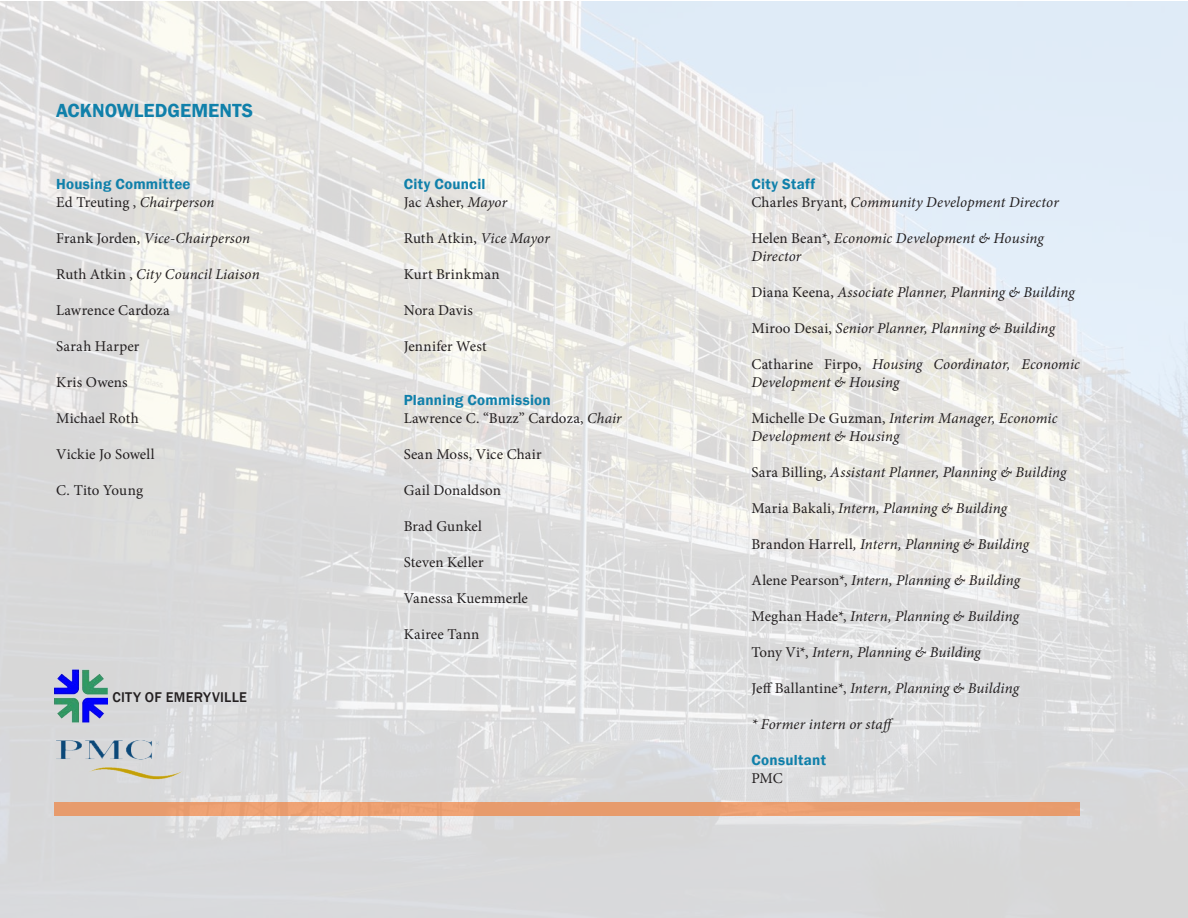
<style>
.page{position:relative;width:1188px;height:918px;background:#fff}
.page>*{position:absolute;margin:0;border:0;box-sizing:border-box;transform-origin:0 0}
.Head_1{font:600 19.5px "Franklin Gothic";color:#1080aa}
.Body{font:italic 15px/18px "Minion Pro";letter-spacing:.005em;color:#231f20}
.Body-2{font:15px "Minion Pro";letter-spacing:.005em;color:#231f20}
.Head_3{font:600 15px "Franklin Gothic";letter-spacing:.02em;color:#1080aa}
.Body-3{font:15px "Minion Pro";letter-spacing:.025em;color:#231f20}
.t1{font:500 14.55px "Franklin Gothic";letter-spacing:.02em;color:#231f20}
.s1{font-style:italic}
.s2{font-style:normal}
</style>
<div class="page">
<img style="left:0;top:1px;width:1188px;height:917px">
<div style="left:54px;top:802px;width:1026px;height:14px;background:#e89c6e"></div>
<img style="left:54px;top:669px;width:53px;height:54px">
<img style="left:54px;top:737px;width:128px;height:46px">
<p class="Head_1" style="left:56px;top:98px;width:199px">ACKNOWLEDGEMENTS</p>
<p class="Head_3" style="left:56px;top:175px;width:136px">Housing Committee</p>
<p class="Body-2" style="left:56px;top:192px;width:160px">Ed Treuting , <span class="s1">Chairperson</span></p>
<p class="Body" style="left:56px;top:229px;width:196px"><span class="s2">Frank Jorden,</span> Vice-Chairperson</p>
<p class="Body" style="left:56px;top:265px;width:205px"><span class="s2">Ruth Atkin ,</span> City Council Liaison</p>
<p class="Body-2" style="left:56px;top:300px;width:115px">Lawrence Cardoza</p>
<p class="Body-2" style="left:56px;top:336px;width:85px">Sarah Harper</p>
<p class="Body-2" style="left:56px;top:372px;width:73px">Kris Owens</p>
<p class="Body-2" style="left:56px;top:408px;width:84px">Michael Roth</p>
<p class="Body-2" style="left:56px;top:444px;width:100px">Vickie Jo Sowell</p>
<p class="Body-2" style="left:56px;top:480px;width:88px">C. Tito Young</p>
<p class="t1" style="left:112px;top:688px;width:136px">CITY OF EMERYVILLE</p>
<p class="Head_3" style="left:404px;top:175px;width:83px">City Council</p>
<p class="Body-2" style="left:404px;top:192px;width:105px">Jac Asher, <span class="s1">Mayor</span></p>
<p class="Body-3" style="left:404px;top:228px;width:148px">Ruth Atkin, <span class="s1">Vice Mayor</span></p>
<p class="Body-3" style="left:404px;top:264px;width:97px">Kurt Brinkman</p>
<p class="Body-2" style="left:404px;top:300px;width:71px">Nora Davis</p>
<p class="Body-2" style="left:404px;top:336px;width:84px">Jennifer West</p>
<p class="Head_3" style="left:404px;top:391px;width:149px">Planning Commission</p>
<p class="Body-2" style="left:404px;top:408px;width:220px">Lawrence C. “Buzz” Cardoza, <span class="s1">Chair</span></p>
<p class="Body-2" style="left:404px;top:444px;width:140px">Sean Moss, Vice Chair</p>
<p class="Body-2" style="left:404px;top:480px;width:99px">Gail Donaldson</p>
<p class="Body-2" style="left:404px;top:516px;width:80px">Brad Gunkel</p>
<p class="Body-2" style="left:404px;top:552px;width:81px">Steven Keller</p>
<p class="Body-2" style="left:404px;top:588px;width:126px">Vanessa Kuemmerle</p>
<p class="Body-2" style="left:404px;top:624px;width:77px">Kairee Tann</p>
<p class="Head_3" style="left:752px;top:175px;width:65px">City Staff</p>
<p class="Body" style="left:752px;top:193px;width:309px"><span class="s2">Charles Bryant,</span> Community Development Director</p>
<p class="Body" style="left:752px;top:229px;width:294px"><span class="s2">Helen Bean*,</span> Economic Development &amp; Housing<br>Director</p>
<p class="Body" style="left:752px;top:283px;width:325px"><span class="s2">Diana Keena,</span> Associate Planner, Planning &amp; Building</p>
<p class="Body" style="left:752px;top:319px;width:305px"><span class="s2">Miroo Desai,</span> Senior Planner, Planning &amp; Building</p>
<p class="Body" style="left:752px;top:355px;width:330px"><span class="s2">Catharine Firpo,</span> Housing Coordinator, Economic<br>Development &amp; Housing</p>
<p class="Body" style="left:752px;top:409px;width:307px"><span class="s2">Michelle De Guzman,</span> Interim Manager, Economic<br>Development &amp; Housing</p>
<p class="Body" style="left:752px;top:463px;width:317px"><span class="s2">Sara Billing,</span> Assistant Planner, Planning &amp; Building</p>
<p class="Body" style="left:752px;top:499px;width:257px"><span class="s2">Maria Bakali,</span> Intern, Planning &amp; Building</p>
<p class="Body" style="left:752px;top:535px;width:279px"><span class="s2">Brandon Harrell</span>, Intern, Planning &amp; Building</p>
<p class="Body" style="left:752px;top:571px;width:270px"><span class="s2">Alene Pearson*,</span> Intern, Planning &amp; Building</p>
<p class="Body" style="left:752px;top:607px;width:269px"><span class="s2">Meghan Hade*,</span> Intern, Planning &amp; Building</p>
<p class="Body" style="left:752px;top:643px;width:231px"><span class="s2">Tony Vi*,</span> Intern, Planning &amp; Building</p>
<p class="Body" style="left:752px;top:679px;width:269px"><span class="s2">Jeff Ballantine*,</span> Intern, Planning &amp; Building</p>
<p class="Body" style="left:752px;top:715px;width:146px">* Former intern or staff</p>
<p class="Head_3" style="left:752px;top:751px;width:76px">Consultant</p>
<p class="Body-2" style="left:752px;top:768px;width:33px">PMC</p>
</div>
